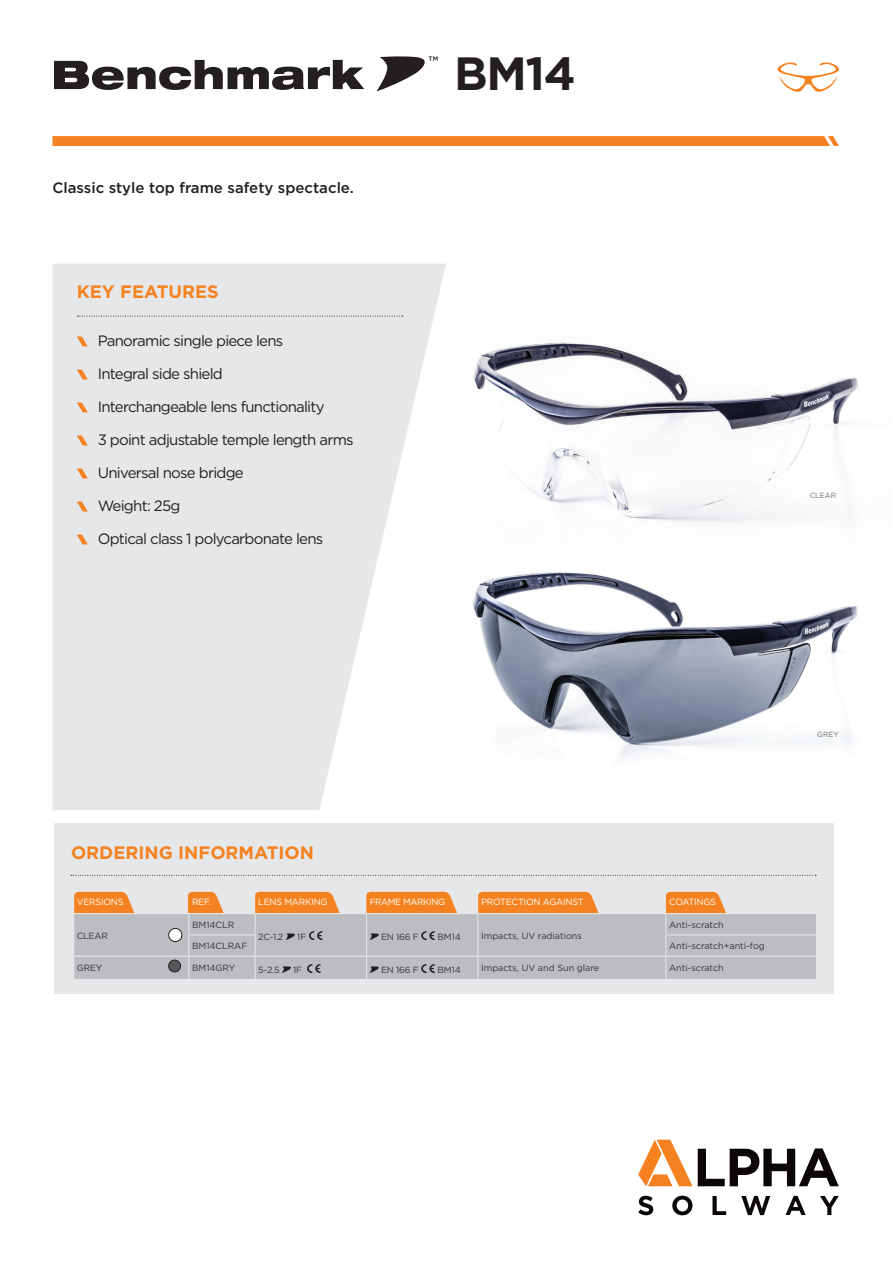
<style>
.page{position:relative;width:893px;height:1263px;background:#fff}
.page>*{position:absolute;margin:0;border:0;box-sizing:border-box;transform-origin:0 0}
.t1{font:700 46.5px "Gotham";color:#231f20}
.t2{font:700 18px "Gotham";color:#f58220}
.t3{font:15px "Gotham";letter-spacing:-.05em;color:#231f20}
.t4{font:500 15px "Gotham";color:#231f20}
.t5{font:9px "Gotham";color:#333233}
.t6{font:9px "Gotham";letter-spacing:-.025em;color:#fff}
.t7{font:9px "Gotham";letter-spacing:-.05em;color:#fff}
.t8{font:7.5px "Gotham";color:#6c6d70}
.t9{font:500 6.45px "Gotham";color:#231f20}
</style>
<div class="page">
<img style="left:474px;top:342px;width:384px;height:181px">
<svg style="left:638px;top:1140px;width:201px;height:46px"></svg>
<svg style="left:638px;top:1196px;width:15px;height:19px"></svg>
<svg style="left:672px;top:1196px;width:20px;height:19px"></svg>
<svg style="left:712px;top:1196px;width:14px;height:19px"></svg>
<svg style="left:741px;top:1196px;width:29px;height:19px"></svg>
<svg style="left:785px;top:1196px;width:21px;height:19px"></svg>
<svg style="left:820px;top:1196px;width:19px;height:19px"></svg>
<svg style="left:52px;top:264px;width:394px;height:546px;fill:#e6e7e9"></svg>
<div style="left:54px;top:824px;width:779px;height:170px;background:#e6e7e9"></div>
<svg style="left:78px;top:316px;width:325px;height:1px"></svg>
<svg style="left:71px;top:875px;width:745px;height:1px"></svg>
<svg style="left:77px;top:336px;width:11px;height:10px"></svg>
<svg style="left:77px;top:369px;width:11px;height:10px"></svg>
<svg style="left:77px;top:402px;width:11px;height:10px"></svg>
<svg style="left:77px;top:435px;width:11px;height:10px"></svg>
<svg style="left:77px;top:468px;width:11px;height:10px"></svg>
<svg style="left:77px;top:501px;width:11px;height:10px"></svg>
<svg style="left:77px;top:534px;width:11px;height:10px"></svg>
<svg style="left:52px;top:136px;width:787px;height:10px;background:#f58423"></svg>
<svg style="left:54px;top:60px;width:310px;height:30px"></svg>
<svg style="left:376px;top:56px;width:49px;height:35px"></svg>
<svg style="left:777px;top:62px;width:62px;height:30px"></svg>
<img style="left:433px;top:557px;width:425px;height:251px">
<div style="left:139px;top:914px;width:677px;height:65px;background:#bcbdc0"></div>
<hr style="left:188px;top:934px;width:68px;height:1px;background:#e6e7e9">
<hr style="left:665px;top:934px;width:152px;height:1px;background:#e6e7e9">
<hr style="left:188px;top:956px;width:67px;height:1px;background:#e6e7e9">
<hr style="left:255px;top:956px;width:112px;height:1px;background:#e6e7e9">
<hr style="left:367px;top:956px;width:111px;height:1px;background:#e6e7e9">
<hr style="left:478px;top:956px;width:188px;height:1px;background:#e6e7e9">
<hr style="left:666px;top:956px;width:151px;height:1px;background:#e6e7e9">
<svg style="left:188px;top:892px;width:40px;height:87px;background:#cbb6a6"></svg>
<svg style="left:477px;top:892px;width:126px;height:87px;background:#cab29e"></svg>
<svg style="left:665px;top:892px;width:65px;height:87px;background:#cbb4a2"></svg>
<hr style="left:73px;top:955px;width:115px;height:2px;background:#e6e7e9">
<svg style="left:74px;top:892px;width:65px;height:87px;background:#cab3a1"></svg>
<svg style="left:255px;top:892px;width:89px;height:87px;background:#c7af9c"></svg>
<svg style="left:366px;top:892px;width:95px;height:87px;background:#c7af9c"></svg>
<div style="left:169px;top:928px;width:13px;height:13px;background:#fff;border-radius:50%"></div>
<div style="left:168px;top:928px;width:14px;height:14px;border:1px solid #231f20;border-radius:50%"></div>
<div style="left:169px;top:960px;width:12px;height:12px;background:#57585a;border-radius:50%"></div>
<div style="left:168px;top:960px;width:13px;height:12px;border:1px solid #231f20;border-radius:50%"></div>
<p class="t4" style="left:52px;top:178px;width:303px">Classic style top frame safety spectacle.</p>
<p class="t2" style="left:77px;top:280px;width:143px">KEY FEATURES</p>
<p class="t3" style="left:98px;top:332px;width:187px">Panoramic single piece lens</p>
<p class="t3" style="left:98px;top:365px;width:127px">Integral side shield</p>
<p class="t3" style="left:98px;top:398px;width:228px">Interchangeable lens functionality</p>
<p class="t3" style="left:98px;top:431px;width:257px">3 point adjustable temple length arms</p>
<p class="t3" style="left:98px;top:464px;width:148px">Universal nose bridge</p>
<p class="t3" style="left:98px;top:497px;width:84px">Weight: 25g</p>
<p class="t3" style="left:98px;top:530px;width:227px">Optical class 1 polycarbonate lens</p>
<p class="t9" style="left:429px;top:55px;width:11px">TM</p>
<h1 class="t1" style="left:454px;top:43px;width:123px">BM14</h1>
<p class="t8" style="left:810px;top:490px;width:28px">CLEAR</p>
<p class="t2" style="left:71px;top:841px;width:245px">ORDERING INFORMATION</p>
<p class="t6" style="left:77px;top:896px;width:48px">VERSIONS</p>
<p class="t6" style="left:192px;top:896px;width:21px">REF.</p>
<p class="t6" style="left:258px;top:896px;width:71px">LENS MARKING</p>
<p class="t7" style="left:370px;top:896px;width:77px">FRAME MARKING</p>
<p class="t6" style="left:481px;top:896px;width:104px">PROTECTION AGAINST</p>
<p class="t6" style="left:669px;top:896px;width:48px">COATINGS</p>
<p class="t5" style="left:77px;top:929px;width:32px">CLEAR</p>
<p class="t5" style="left:669px;top:919px;width:56px">Anti-scratch</p>
<p class="t5" style="left:192px;top:919px;width:44px">BM14CLR</p>
<p class="t5" style="left:258px;top:931px;width:27px">2C-1.2</p>
<p class="t5" style="left:297px;top:931px;width:11px">1F</p>
<p class="t5" style="left:381px;top:931px;width:39px">EN 166 F</p>
<p class="t5" style="left:437px;top:931px;width:25px">BM14</p>
<p class="t5" style="left:481px;top:929px;width:102px">Impacts, UV radiations</p>
<p class="t5" style="left:192px;top:940px;width:57px">BM14CLRAF</p>
<p class="t5" style="left:669px;top:940px;width:97px">Anti-scratch+anti-fog</p>
<p class="t5" style="left:77px;top:962px;width:27px">GREY</p>
<p class="t5" style="left:192px;top:962px;width:45px">BM14GRY</p>
<p class="t5" style="left:258px;top:964px;width:23px">5-2.5</p>
<p class="t5" style="left:293px;top:964px;width:10px">1F</p>
<p class="t5" style="left:381px;top:964px;width:39px">EN 166 F</p>
<p class="t5" style="left:437px;top:964px;width:25px">BM14</p>
<p class="t5" style="left:481px;top:962px;width:120px">Impacts, UV and Sun glare</p>
<p class="t5" style="left:669px;top:962px;width:56px">Anti-scratch</p>
<p class="t8" style="left:817px;top:729px;width:23px">GREY</p>
</div>
